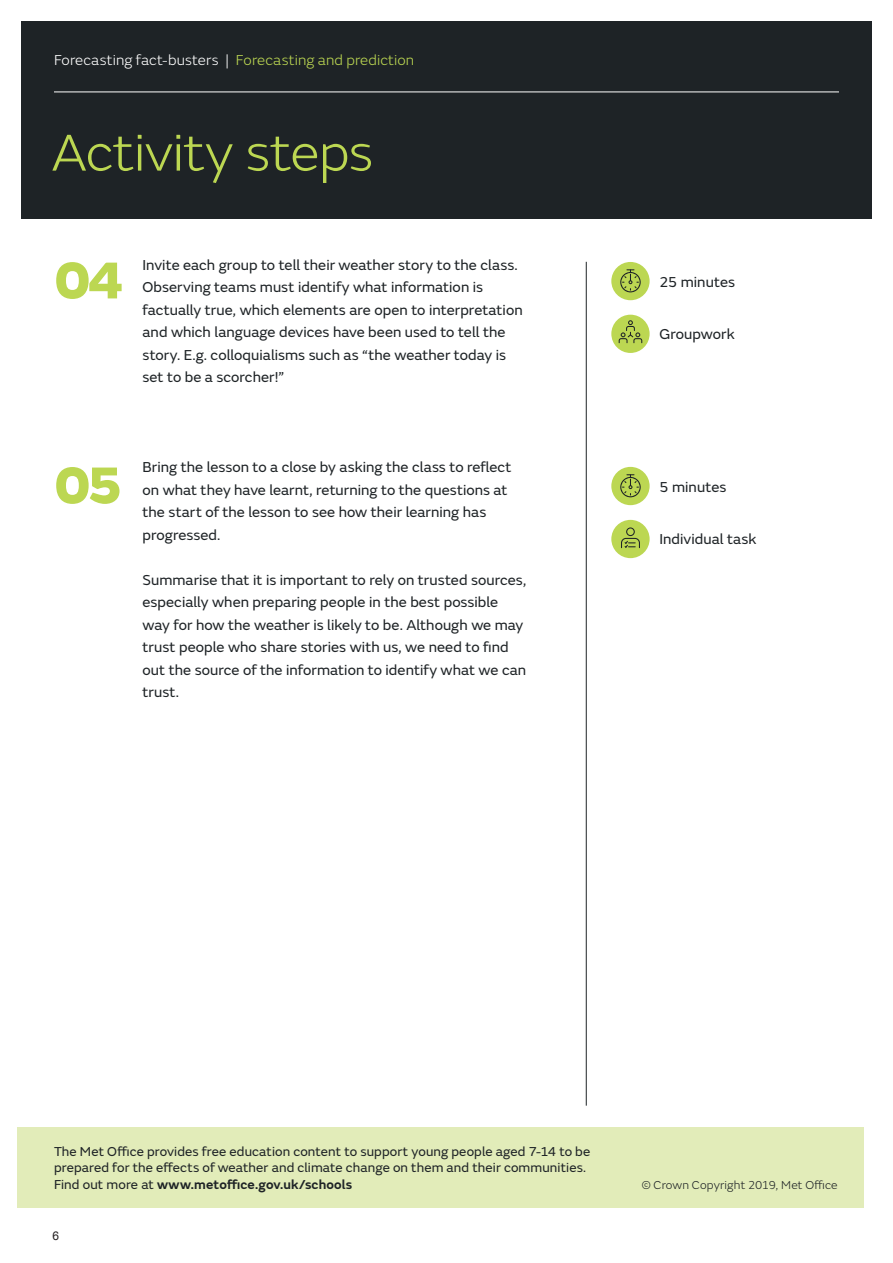
<style>
.page{position:relative;width:893px;height:1263px;background:#fff}
.page>*{position:absolute;margin:0;border:0;box-sizing:border-box;transform-origin:0 0}
.MO_Lesson_plan_title{font:300 54px "FS Emeric";letter-spacing:-.005em;color:#bcd752}
.MO_Lesson_plan_numbe{font:800 54px "FS Emeric";color:#bcd752}
.MO_Lesson_plan_body{font:15px/22.5px "FS Emeric";letter-spacing:.005em;color:#1e2326}
.MO_Lesson_plan_cover{font:300 15px "FS Emeric";letter-spacing:.005em;color:#fff}
.MO_Lesson_plan_intro{font:13.5px/16.5px "FS Emeric";letter-spacing:.01em;color:#1e2326}
.MO_Lesson_plan_intro-2{font:600 13.5px "FS Emeric";letter-spacing:.01em;color:#1e2326}
.MO_Lesson_plan_copyr{font:300 12px "FS Emeric";letter-spacing:.01em;color:#1e2326}
.t1{font:12px "Arial";color:#231f20}
.s1{color:#bcd752}
.s2{font-weight:400}
</style>
<div class="page">
<div style="left:21px;top:21px;width:851px;height:198px;background:#1e2326"></div>
<hr style="left:54px;top:92px;width:785px;height:1px;background:#fff">
<div style="left:17px;top:1127px;width:846px;height:81px;background:#e2ecb9"></div>
<hr style="left:586px;top:262px;width:1px;height:844px;background:#1e2326">
<div style="left:611px;top:467px;width:39px;height:38px;background:#bcd752;border-radius:50%"></div>
<svg style="left:620px;top:474px;width:21px;height:23px"></svg>
<div style="left:611px;top:262px;width:39px;height:38px;background:#bcd752;border-radius:50%"></div>
<svg style="left:620px;top:269px;width:21px;height:23px"></svg>
<div style="left:611px;top:520px;width:39px;height:38px;background:#bcd752;border-radius:50%"></div>
<svg style="left:621px;top:527px;width:19px;height:21px"></svg>
<div style="left:611px;top:315px;width:39px;height:38px;background:#bcd752;border-radius:50%"></div>
<svg style="left:619px;top:320px;width:23px;height:23px"></svg>
<p class="MO_Lesson_plan_cover" style="left:54px;top:50px;width:362px">Forecasting fact-busters | <span class="s1">Forecasting and prediction</span></p>
<p class="MO_Lesson_plan_title" style="left:51px;top:116px;width:324px">Activity steps</p>
<p class="MO_Lesson_plan_numbe" style="left:54px;top:237px;width:72px">04</p>
<p class="MO_Lesson_plan_body" style="left:142px;top:253px;width:382px">Invite each group to tell their weather story to the class.<br>Observing teams must identify what information is factually true, which elements are open to interpretation and which language devices have been used to tell the story. E.g. colloquialisms such as “the weather today is set to be a scorcher!”</p>
<p class="MO_Lesson_plan_numbe" style="left:54px;top:442px;width:71px">05</p>
<p class="MO_Lesson_plan_body" style="left:142px;top:455px;width:371px">Bring the lesson to a close by asking the class to reflect on what they have learnt, returning to the questions at the start of the lesson to see how their learning has progressed.</p>
<p class="MO_Lesson_plan_body" style="left:142px;top:568px;width:385px">Summarise that it is important to rely on trusted sources, especially when preparing people in the best possible way for how the weather is likely to be. Although we may trust people who share stories with us, we need to find out the source of the information to identify what we can trust.</p>
<p class="MO_Lesson_plan_body" style="left:659px;top:269px;width:77px">25 minutes</p>
<p class="MO_Lesson_plan_body" style="left:659px;top:322px;width:77px">Groupwork</p>
<p class="MO_Lesson_plan_body" style="left:659px;top:474px;width:68px">5 minutes</p>
<p class="MO_Lesson_plan_body" style="left:659px;top:527px;width:99px">Individual task</p>
<p class="MO_Lesson_plan_intro" style="left:54px;top:1142px;width:538px">The Met Office provides free education content to support young people aged 7-14 to be prepared for the effects of weather and climate change on them and their communities.</p>
<p class="MO_Lesson_plan_intro-2" style="left:54px;top:1174px;width:300px"><span class="s2">Find out more at</span> www.metoffice.gov.uk/schools</p>
<p class="t1" style="left:52px;top:1228px;width:8px">6</p>
<p class="MO_Lesson_plan_copyr" style="left:642px;top:1176px;width:197px">© Crown Copyright 2019, Met Office</p>
</div>
